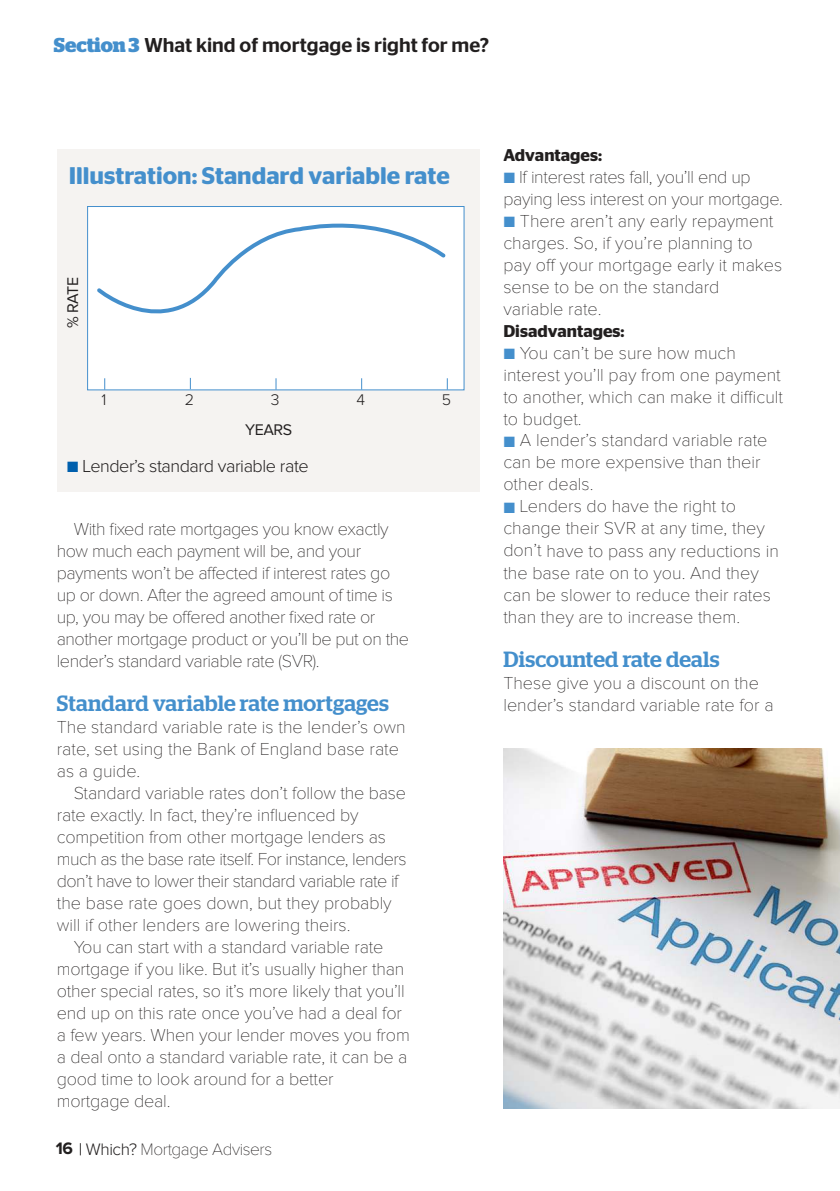
<style>
.page{position:relative;width:840px;height:1191px;background:#fff}
.page>*{position:absolute;margin:0;border:0;box-sizing:border-box;transform-origin:0 0}
.t1{font:600 24px "Stag Sans";color:#448fcc}
.t2{font:500 22px "Stag";letter-spacing:.01em;color:#448fcc}
.t3{font:500 20px "Stag Sans";color:#221f1f}
.t4{font:100 18px/22px "Proxima Nova";letter-spacing:-.01em;color:#221f1f}
.t5{font:300 18px "Proxima Nova";letter-spacing:-.025em;color:#221f1f}
.t6{font:100 17.2px "Proxima Nova";letter-spacing:-.025em;color:#221f1f}
.t7{font:600 17px "Stag Sans";color:#221f1f}
.t8{font:16px "Proxima Nova";letter-spacing:-.025em;color:#221f1f}
.t9{font:300 16px "Proxima Nova";color:#221f1f}
.s1{font-family:"Stag";font-weight:700;color:#448fcc}
.s2{font-weight:700;color:#005fad}
.s3{font-weight:700}
.s4{font-weight:400}
.s5{font-weight:300}
.s6{font-weight:700;color:#448fcc}
</style>
<div class="page">
<div style="left:57px;top:150px;width:422px;height:342px;background:#f5f3f1"></div>
<div style="left:88px;top:206px;width:376px;height:184px;background:#fff"></div>
<div style="left:87px;top:206px;width:377px;height:184px;border:1px solid #448fcc"></div>
<svg style="left:97px;top:223px;width:349px;height:91px"></svg>
<img style="left:503px;top:748px;width:336px;height:360px">
<p class="t3" style="left:54px;top:38px;width:436px"><span class="s1">Section 3</span> What kind of mortgage is right for me?</p>
<h1 class="t1" style="left:69px;top:166px;width:382px">Illustration: Standard variable rate</h1>
<p class="t8" style="left:66px;top:328px;width:53px;rotate:-90deg">% RATE</p>
<p class="t9" style="left:101px;top:393px;width:6px">1</p>
<p class="t9" style="left:185px;top:393px;width:11px">2</p>
<p class="t9" style="left:271px;top:393px;width:10px">3</p>
<p class="t9" style="left:356px;top:393px;width:10px">4</p>
<p class="t9" style="left:441px;top:393px;width:11px">5</p>
<p class="t8" style="left:245px;top:422px;width:49px">YEARS</p>
<p class="t5" style="left:67px;top:458px;width:243px"><span class="s2">■</span> Lender’s standard variable rate</p>
<p class="t4" style="left:57px;top:519px;width:354px;text-indent:17px">With fixed rate mortgages you know exactly how much each payment will be, and your payments won’t be affected if interest rates go up or down. After the agreed amount of time is up, you may be offered another fixed rate or another mortgage product or you’ll be put on the lender’s standard variable rate (SVR).</p>
<p class="t2" style="left:57px;top:695px;width:333px">Standard variable rate mortgages</p>
<p class="t4" style="left:57px;top:717px;width:350px">The standard variable rate is the lender’s own rate, set using the Bank of England base rate as a guide.</p>
<p class="t4" style="left:57px;top:783px;width:351px;text-indent:17px">Standard variable rates don’t follow the base rate exactly. In fact, they’re influenced by competition from other mortgage lenders as much as the base rate itself. For instance, lenders don’t have to lower their standard variable rate if the base rate goes down, but they probably will if other lenders are lowering theirs.</p>
<p class="t4" style="left:57px;top:937px;width:354px;text-indent:17px">You can start with a standard variable rate mortgage if you like. But it’s usually higher than other special rates, so it’s more likely that you’ll end up on this rate once you’ve had a deal for a few years. When your lender moves you from a deal onto a standard variable rate, it can be a good time to look around for a better mortgage deal.</p>
<p class="t6" style="left:56px;top:1141px;width:218px"><span class="s3">16</span> <span class="s4">|</span> <span class="s5">Which?</span> Mortgage Advisers</p>
<p class="t7" style="left:503px;top:148px;width:100px">Advantages:</p>
<p class="t4" style="left:503px;top:167px;width:281px"><span class="s6">■</span> If interest rates fall, you’ll end up paying less interest on your mortgage.</p>
<p class="t4" style="left:503px;top:211px;width:280px"><span class="s6">■</span> There aren’t any early repayment charges. So, if you’re planning to pay off your mortgage early it makes sense to be on the standard variable rate.</p>
<p class="t7" style="left:503px;top:324px;width:123px">Disadvantages:</p>
<p class="t4" style="left:503px;top:343px;width:281px"><span class="s6">■</span> You can’t be sure how much interest you’ll pay from one payment to another, which can make it difficult to budget.</p>
<p class="t4" style="left:503px;top:429px;width:265px"><span class="s6">■</span> A lender’s standard variable rate can be more expensive than their other deals.</p>
<p class="t4" style="left:503px;top:495px;width:277px"><span class="s6">■</span> Lenders do have the right to change their SVR at any time, they don’t have to pass any reductions in the base rate on to you. And they can be slower to reduce their rates than they are to increase them.</p>
<p class="t2" style="left:503px;top:651px;width:218px">Discounted rate deals</p>
<p class="t4" style="left:503px;top:673px;width:271px">These give you a discount on the lender’s standard variable rate for a</p>
</div>
